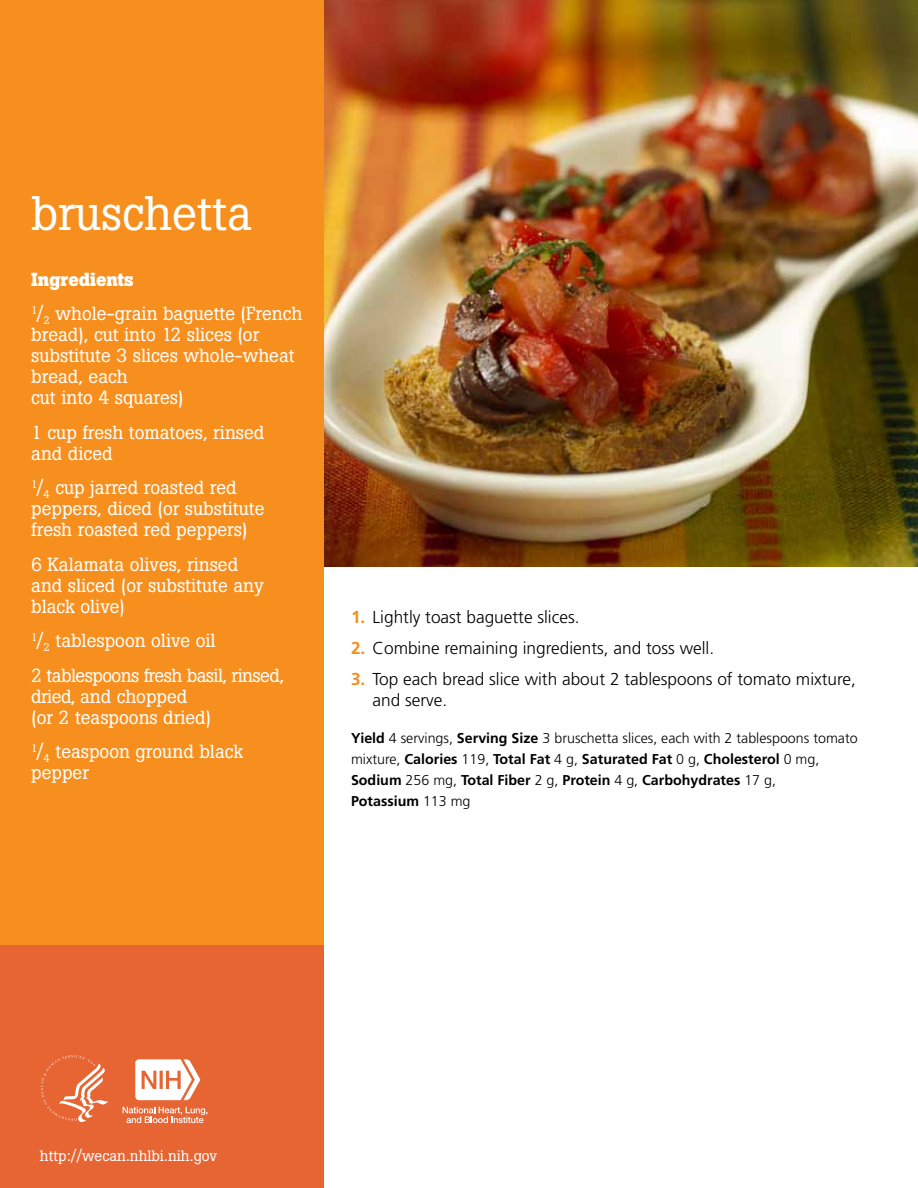
<style>
.page{position:relative;width:918px;height:1188px;background:#fff}
.page>*{position:absolute;margin:0;border:0;box-sizing:border-box;transform-origin:0 0}
.t1{font:48px "Boton";color:#fff}
.t2{font:18.75px/21px "Boton";color:#fff}
.t3{font:18.75px/21px "Boton";letter-spacing:-.03em;color:#fff}
.t4{font:700 18.75px "Boton";color:#fff}
.t5{font:300 17.25px/21.8px "Frutiger";color:#000}
.t6{font:15px "Boton";color:#fff}
.t7{font:700 14.25px/21px "Frutiger";color:#000}
.s1{font-weight:300}
.s2{font-weight:700;color:#f78f1e}
</style>
<div class="page">
<img style="left:324px;top:0;width:594px;height:567px">
<div style="left:0;top:0;width:324px;height:1088px;background:#f78f1e"></div>
<div style="left:0;top:945px;width:324px;height:243px;background:#e76433"></div>
<svg style="left:41px;top:1055px;width:67px;height:67px"></svg>
<svg style="left:135px;top:1059px;width:65px;height:41px"></svg>
<svg style="left:123px;top:1107px;width:84px;height:16px"></svg>
<h1 class="t1" style="left:31px;top:185px;width:222px">bruschetta</h1>
<h2 class="t4" style="left:31px;top:268px;width:104px">Ingredients</h2>
<p class="t2" style="left:31px;top:303px;width:273px"><sup>1</sup>/<sub>2</sub> whole-grain baguette (French bread), cut into 12 slices (or substitute 3 slices whole-wheat bread, each<br>cut into 4 squares)</p>
<p class="t2" style="left:31px;top:422px;width:235px">1 cup fresh tomatoes, rinsed and diced</p>
<p class="t2" style="left:31px;top:477px;width:235px"><sup>1</sup>/<sub>4</sub> cup jarred roasted red peppers, diced (or substitute fresh roasted red peppers)</p>
<p class="t2" style="left:31px;top:554px;width:234px">6 Kalamata olives, rinsed and sliced (or substitute any black olive)</p>
<p class="t2" style="left:31px;top:630px;width:186px"><sup>1</sup>/<sub>2</sub> tablespoon olive oil</p>
<p class="t3" style="left:31px;top:665px;width:254px">2 tablespoons fresh basil, rinsed, dried, and chopped<br>(or 2 teaspoons dried)</p>
<p class="t2" style="left:31px;top:741px;width:213px"><sup>1</sup>/<sub>4</sub> teaspoon ground black pepper</p>
<p class="t7" style="left:351px;top:728px;width:508px">Yield <span class="s1">4 servings,</span> Serving Size <span class="s1">3 bruschetta slices, each with 2 tablespoons tomato mixture,</span> Calories <span class="s1">119,</span> Total Fat <span class="s1">4 g,</span> Saturated Fat <span class="s1">0 g,</span> Cholesterol <span class="s1">0 mg, </span>Sodium <span class="s1">256 mg,</span> Total Fiber <span class="s1">2 g,</span> Protein <span class="s1">4 g,</span> Carbohydrates <span class="s1">17 g,<br></span>Potassium <span class="s1">113 mg</span></p>
<p class="t5" style="left:351px;top:607px;width:230px"><span class="s2">1.</span> Lightly toast baguette slices.</p>
<p class="t5" style="left:351px;top:637px;width:365px"><span class="s2">2.</span> Combine remaining ingredients, and toss well.</p>
<p class="t5" style="left:373px;top:668px;width:485px;text-indent:-22px"><span class="s2">3.</span> Top each bread slice with about 2 tablespoons of tomato mixture, and serve.</p>
<p class="t6" style="left:40px;top:1147px;width:179px">http://wecan.nhlbi.nih.gov</p>
</div>
